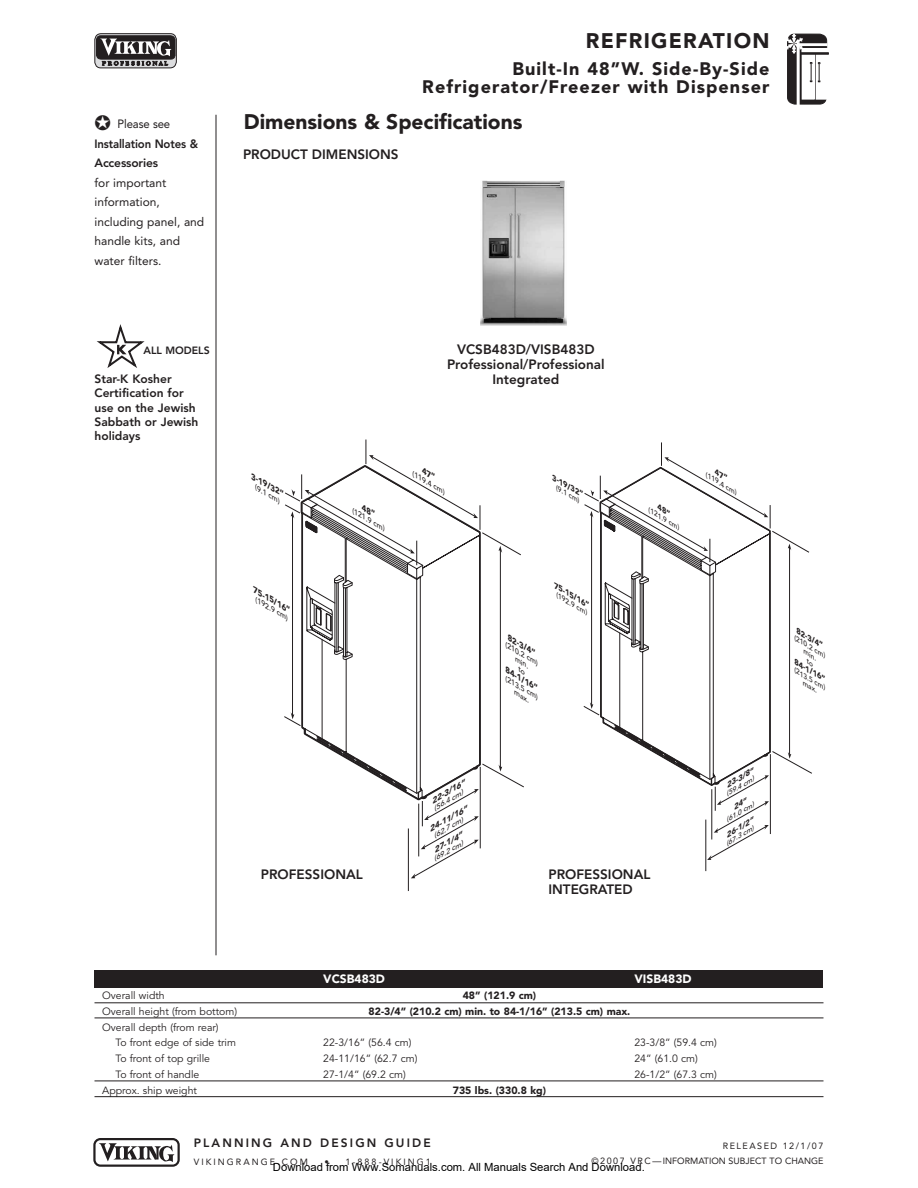
<style>
.page{position:relative;width:918px;height:1188px;background:#fff}
.page>*{position:absolute;margin:0;border:0;box-sizing:border-box;transform-origin:0 0}
.t1{font:900 21px "Avenir";color:#231f20}
.t2{font:900 21px "Avenir";letter-spacing:.06em;color:#231f20}
.t3{font:900 18px/18px "Avenir";letter-spacing:.06em;color:#231f20;text-align:right}
.t4{font:800 13.5px/15px "Avenir";color:#231f20}
.t5{font:12px/19.5px "Avenir";color:#231f20}
.t6{font:800 12px/14.4px "Avenir";color:#231f20}
.t7{font:800 12px/19.5px "Avenir";color:#231f20;scale:.95 1}
.t8{font:800 12px "Avenir";letter-spacing:.175em;color:#231f20}
.t9{font:900 12px "Avenir";color:#fff}
.t10{font:11.25px "Arial";color:#000}
.t11{font:10.5px/15.8px "Avenir";color:#231f20}
.t12{font:900 10.5px "Avenir";color:#231f20}
.t13{font:800 10.5px "Avenir";color:#231f20}
.t14{font:9px/15px "Avenir";color:#231f20;text-align:right}
.t15{font:9px "Avenir";letter-spacing:.23em;color:#231f20}
.t16{font:italic 900 7.8px "Avenir";color:#231f20;scale:1.15 1}
.t17{font:italic 900 7.35px "Avenir";color:#231f20;scale:1.16 1}
.t18{font:italic 500 6.9px/7.4px "Avenir";color:#231f20;scale:1.16 1}
.t19{font:italic 500 6.6px/7.1px "Avenir";color:#231f20;scale:1.15 1}
.s1{font-weight:400}
</style>
<div class="page">
<svg style="left:97px;top:325px;width:48px;height:43px"></svg>
<hr style="left:216px;top:115px;width:1px;height:840px;background:#231f20">
<div style="left:802px;top:48px;width:27px;height:5px;border:1px solid #fff"></div>
<svg style="left:787px;top:33px;width:41px;height:71px"></svg>
<svg style="left:93px;top:1138px;width:87px;height:29px"></svg>
<svg style="left:94px;top:33px;width:83px;height:36px;background:#6f6d6e"></svg>
<svg style="left:284px;top:491px;width:240px;height:297px"></svg>
<svg style="left:301px;top:474px;width:70px;height:28px"></svg>
<svg style="left:371px;top:457px;width:105px;height:434px"></svg>
<svg style="left:366px;top:440px;width:7px;height:24px"></svg>
<svg style="left:583px;top:530px;width:229px;height:244px"></svg>
<div style="left:94px;top:970px;width:730px;height:18px;background:#231f20"></div>
<hr style="left:94px;top:1003px;width:730px;height:1px;background:#231f20">
<hr style="left:94px;top:1018px;width:730px;height:1px;background:#231f20">
<hr style="left:94px;top:1081px;width:730px;height:1px;background:#231f20">
<hr style="left:94px;top:1096px;width:730px;height:1px;background:#231f20">
<img style="left:480px;top:181px;width:86px;height:144px">
<svg style="left:301px;top:502px;width:180px;height:347px"></svg>
<svg style="left:422px;top:467px;width:13px;height:11px"></svg>
<svg style="left:584px;top:442px;width:187px;height:430px"></svg>
<p class="t7" style="left:94px;top:115px;width:111px">✪ <span class="s1">Please see<br></span>Installation Notes &amp;<br>Accessories</p>
<p class="t5" style="left:94px;top:174px;width:111px">for important information, including panel, and handle kits, and water filters.</p>
<p class="t13" style="left:143px;top:346px;width:68px">ALL MODELS</p>
<p class="t6" style="left:94px;top:372px;width:106px">Star-K Kosher<br>Certification for use on the Jewish<br>Sabbath or Jewish holidays</p>
<h1 class="t2" style="left:586px;top:33px;width:185px">REFRIGERATION</h1>
<h2 class="t3" style="left:422px;top:62px;width:349px">Built-In 48”W. Side-By-Side<br>Refrigerator/Freezer with Dispenser</h2>
<h1 class="t1" style="left:244px;top:113px;width:280px">Dimensions &amp; Specifications</h1>
<p class="t4" style="left:243px;top:148px;width:157px">PRODUCT DIMENSIONS</p>
<p class="t4" style="left:447px;top:343px;width:159px;text-align:center">VCSB483D/VISB483D<br>Professional/Professional<br>Integrated</p>
<p class="t16" style="left:254px;top:474px;width:34px;rotate:30deg">3-19/32”</p>
<p class="t18" style="left:258px;top:485px;width:26px;rotate:30deg">(9.1 cm)</p>
<p class="t18" style="left:415px;top:471px;width:34px;rotate:30deg">(119.4 cm)</p>
<p class="t17" style="left:555px;top:475px;width:32px;rotate:30deg">3-19/32”</p>
<p class="t19" style="left:559px;top:486px;width:25px;rotate:30deg">(9.1 cm)</p>
<p class="t18" style="left:355px;top:508px;width:34px;rotate:30deg">(121.9 cm)</p>
<p class="t19" style="left:651px;top:508px;width:32px;rotate:30deg">(121.9 cm)</p>
<p class="t16" style="left:256px;top:587px;width:39px;rotate:30deg">75-15/16”</p>
<p class="t18" style="left:258px;top:598px;width:34px;rotate:30deg">(192.9 cm)</p>
<p class="t17" style="left:557px;top:583px;width:37px;rotate:30deg">75-15/16”</p>
<p class="t19" style="left:559px;top:593px;width:32px;rotate:30deg">(192.9 cm)</p>
<p class="t16" style="left:511px;top:635px;width:29px;rotate:30deg">82-3/4”</p>
<p class="t18" style="left:521px;top:650px;width:21px;text-indent:-15px;rotate:30deg">(210.2 cm) min</p>
<p class="t16" style="left:508px;top:667px;width:34px;rotate:30deg">84-1/16”</p>
<p class="t18" style="left:517px;top:661px;width:34px;line-height:14.7px;text-indent:6px;rotate:30deg">to (213.5 cm)</p>
<p class="t18" style="left:517px;top:690px;width:16px;rotate:30deg">max.</p>
<p class="t16" style="left:430px;top:798px;width:34px;rotate:-30deg">22-3/16”</p>
<p class="t18" style="left:432px;top:806px;width:30px;rotate:-30deg">(56.4 cm)</p>
<p class="t16" style="left:428px;top:827px;width:39px;rotate:-30deg">24 11/16”</p>
<p class="t18" style="left:432px;top:833px;width:30px;rotate:-30deg">(62.7 cm)</p>
<p class="t16" style="left:432px;top:848px;width:29px;rotate:-30deg">27-1/4”</p>
<p class="t18" style="left:432px;top:857px;width:30px;rotate:-30deg">(69.2 cm)</p>
<p class="t4" style="left:261px;top:868px;width:103px">PROFESSIONAL</p>
<p class="t4" style="left:548px;top:868px;width:103px">PROFESSIONAL<br>INTEGRATED</p>
<p class="t19" style="left:708px;top:473px;width:32px;rotate:30deg">(119.4 cm)</p>
<p class="t17" style="left:725px;top:783px;width:28px;rotate:-30deg">23-3/8”</p>
<p class="t19" style="left:725px;top:792px;width:29px;rotate:-30deg">(59.4 cm)</p>
<p class="t19" style="left:725px;top:818px;width:29px;rotate:-30deg">(61.0 cm)</p>
<p class="t17" style="left:725px;top:833px;width:28px;rotate:-30deg">26-1/2”</p>
<p class="t19" style="left:725px;top:841px;width:27px;rotate:-30deg">(67.3 cm</p>
<p class="t17" style="left:799px;top:628px;width:28px;rotate:30deg">82-3/4”</p>
<p class="t19" style="left:810px;top:643px;width:20px;text-indent:-14px;rotate:30deg">(210.2 cm) min</p>
<p class="t17" style="left:797px;top:659px;width:32px;rotate:30deg">84-1/16”</p>
<p class="t19" style="left:806px;top:653px;width:32px;line-height:14px;text-indent:6px;rotate:30deg">to (213.5 cm)</p>
<p class="t19" style="left:805px;top:681px;width:16px;rotate:30deg">max.</p>
<p class="t9" style="left:323px;top:974px;width:63px">VCSB483D</p>
<p class="t9" style="left:635px;top:974px;width:59px">VISB483D</p>
<p class="t11" style="left:102px;top:989px;width:64px">Overall width</p>
<p class="t12" style="left:463px;top:991px;width:75px">48” (121.9 cm)</p>
<p class="t11" style="left:102px;top:1005px;width:136px">Overall height (from bottom)</p>
<p class="t12" style="left:369px;top:1007px;width:263px">82-3/4” (210.2 cm) min. to 84-1/16” (213.5 cm) max.</p>
<p class="t11" style="left:116px;top:1020px;width:122px;text-indent:-13px">Overall depth (from rear)<br>To front edge of side trim</p>
<p class="t11" style="left:323px;top:1036px;width:90px">22-3/16” (56.4 cm)</p>
<p class="t11" style="left:634px;top:1036px;width:84px">23-3/8” (59.4 cm)</p>
<p class="t11" style="left:116px;top:1052px;width:96px">To front of top grille</p>
<p class="t11" style="left:323px;top:1052px;width:96px">24-11/16” (62.7 cm)</p>
<p class="t11" style="left:634px;top:1052px;width:65px">24” (61.0 cm)</p>
<p class="t11" style="left:116px;top:1068px;width:85px">To front of handle</p>
<p class="t11" style="left:323px;top:1068px;width:84px">27-1/4” (69.2 cm)</p>
<p class="t11" style="left:634px;top:1068px;width:84px">26-1/2” (67.3 cm)</p>
<p class="t11" style="left:102px;top:1083px;width:96px">Approx. ship weight</p>
<p class="t12" style="left:453px;top:1086px;width:95px">735 lbs. (330.8 kg)</p>
<p class="t8" style="left:194px;top:1138px;width:239px">PLANNING AND DESIGN GUIDE</p>
<p class="t15" style="left:194px;top:1159px;width:116px">VIKINGRANGE.COM</p>
<p class="t15" style="left:324px;top:1159px;width:108px">• 1-888-VIKING1</p>
<p class="t14" style="left:592px;top:1139px;width:233px">RELEASED 12/1/07<br>© 2 0 0 7 V R C — INFORMATION SUBJECT TO CHANGE</p>
<p class="t10" style="left:273px;top:1160px;width:373px">Download from Www.Somanuals.com. All Manuals Search And Download.</p>
</div>
